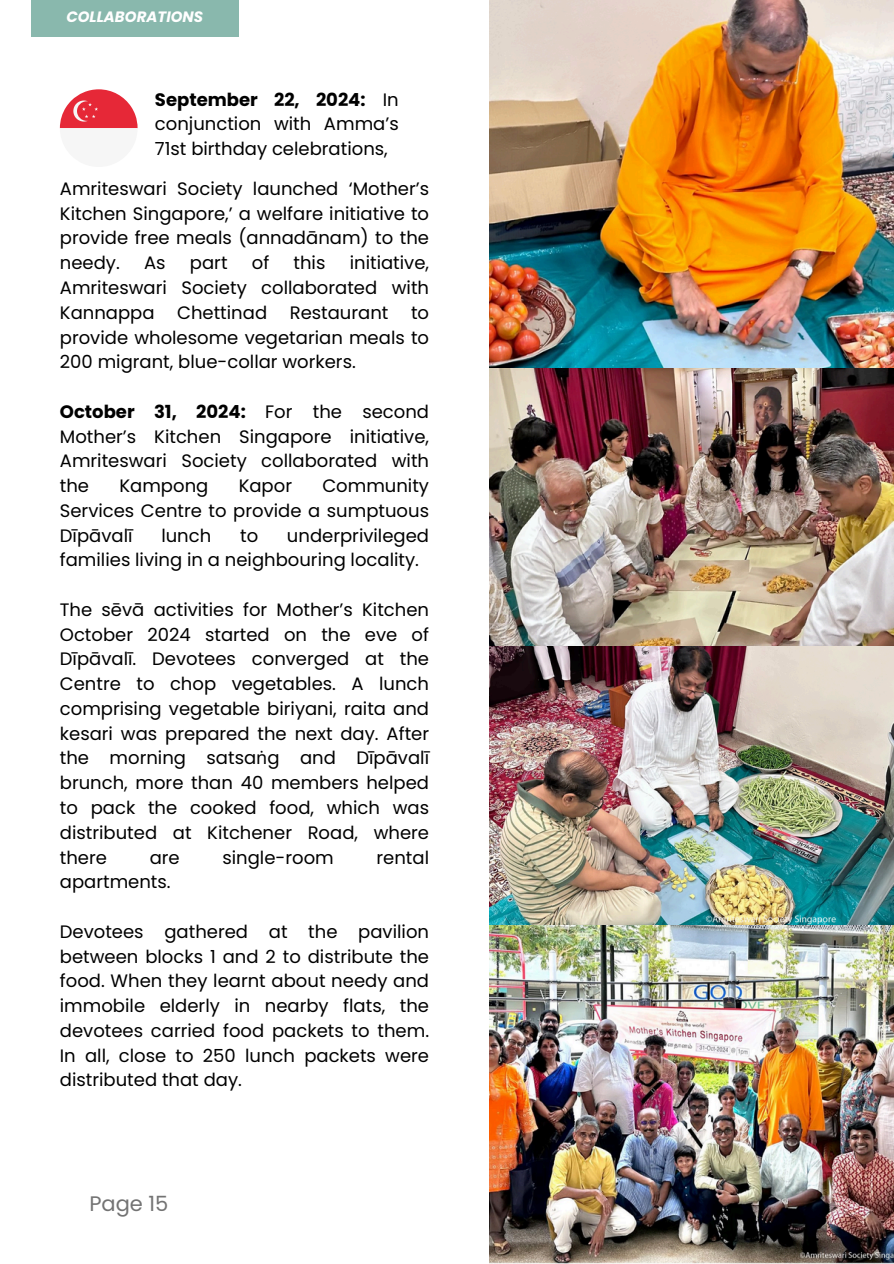
<style>
.page{position:relative;width:894px;height:1264px;background:#fff}
.page>*{position:absolute;margin:0;border:0;box-sizing:border-box;transform-origin:0 0}
.t1{font:21px "Poppins";color:#737373}
.t2{font:18px/24.8px "Poppins";color:#000;text-align:justify}
.t3{font:italic 700 15px "Poppins";color:#fff}
.s1{font-weight:700}
.s2{font-family:"Noto Sans"}
</style>
<div class="page">
<img style="left:489px;top:0;width:404px;height:1263px">
<svg style="left:60px;top:89px;width:77px;height:40px"></svg>
<div style="left:31px;top:0;width:207px;height:36px;background:#89b8ad"></div>
<h2 class="t3" style="left:66px;top:7px;width:138px">COLLABORATIONS</h2>
<p class="t2" style="left:155px;top:87px;width:245px"><span class="s1">September 22, 2024:</span> In conjunction with Amma’s 71st birthday celebrations,</p>
<h2 class="t2" style="left:60px;top:176px;width:370px">Amriteswari Society launched ‘Mother’s Kitchen Singapore,’ a welfare initiative to provide free meals (annadānam) to the needy.</h2>
<h2 class="t2" style="left:144px;top:250px;width:23px">As</h2>
<h2 class="t2" style="left:190px;top:250px;width:39px">part</h2>
<h2 class="t2" style="left:252px;top:250px;width:19px">of</h2>
<h2 class="t2" style="left:293px;top:250px;width:33px">this</h2>
<h2 class="t2" style="left:60px;top:250px;width:370px;text-indent:290px">initiative, Amriteswari Society collaborated with Kannappa</h2>
<h2 class="t2" style="left:177px;top:300px;width:91px">Chettinad</h2>
<h2 class="t2" style="left:289px;top:300px;width:100px">Restaurant</h2>
<h2 class="t2" style="left:60px;top:300px;width:370px;text-indent:351px">to provide wholesome vegetarian meals to 200 migrant, blue-collar workers.</h2>
<h2 class="t2" style="left:60px;top:399px;width:370px"><span class="s1">October 31, 2024:</span> For the second Mother’s Kitchen Singapore initiative, Amriteswari Society collaborated with the</h2>
<h2 class="t2" style="left:60px;top:473px;width:370px;text-indent:262px">Community Services Centre to provide a sumptuous Dīpāvalī</h2>
<h2 class="t2" style="left:119px;top:473px;width:90px">Kampong</h2>
<h2 class="t2" style="left:238px;top:473px;width:55px">Kapor</h2>
<h2 class="t2" style="left:60px;top:523px;width:370px;text-indent:227px">underprivileged families living in a neighbouring locality.</h2>
<h2 class="t2" style="left:60px;top:597px;width:370px">The sēvā activities for Mother’s Kitchen October 2024 started on the eve of Dīpāvalī. Devotees converged at the Centre to chop vegetables. A lunch comprising vegetable biriyani, raita and kesari was prepared the next day. After the morning satsa<span class="s2">ṅ</span>g and Dīpāvalī brunch, more than 40 members helped to pack the cooked food, which was distributed at Kitchener Road, where there</h2>
<h2 class="t2" style="left:161px;top:523px;width:51px">lunch</h2>
<h2 class="t2" style="left:240px;top:523px;width:20px">to</h2>
<h2 class="t2" style="left:150px;top:844px;width:32px">are</h2>
<h2 class="t2" style="left:222px;top:844px;width:113px">single-room</h2>
<h2 class="t2" style="left:376px;top:844px;width:54px">rental</h2>
<h2 class="t2" style="left:60px;top:869px;width:112px">apartments.</h2>
<h2 class="t2" style="left:60px;top:919px;width:370px">Devotees gathered at the pavilion between blocks 1 and 2 to distribute the food. When they learnt about needy and immobile elderly in nearby flats, the devotees carried food packets to them.<br>In all, close to 250 lunch packets were distributed that day.</h2>
<p class="t1" style="left:89px;top:1189px;width:81px">Page 15</p>
</div>
